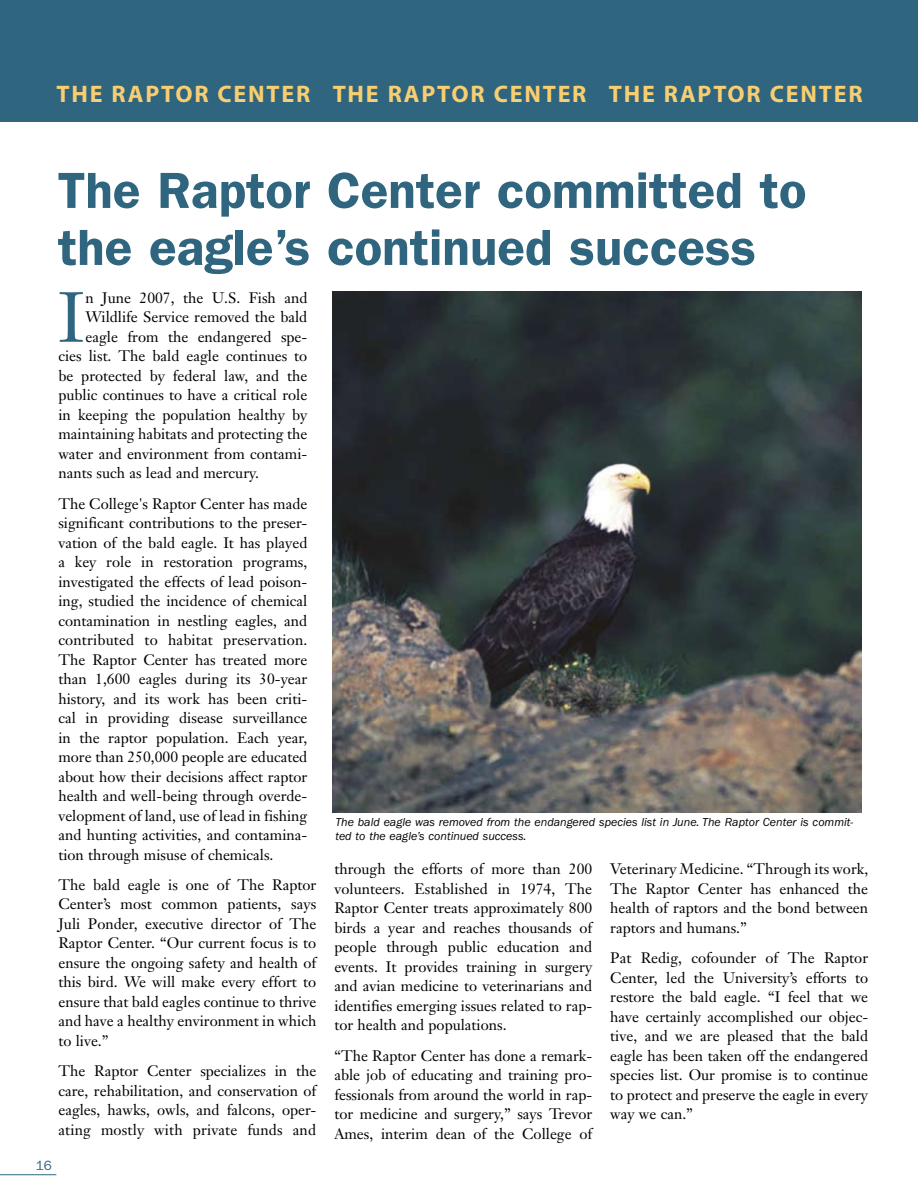
<style>
.page{position:relative;width:918px;height:1188px;background:#fff}
.page>*{position:absolute;margin:0;border:0;box-sizing:border-box;transform-origin:0 0}
.t1{font:69.75px "Janson Text";color:#2f657e}
.t2{font:600 51px/57px "Franklin Gothic";color:#2f657e}
.t3{font:700 24px "Myriad";letter-spacing:.075em;color:#f9ce71}
.t4{font:15px/19.5px "Janson Text";color:#000;text-align:justify}
.t5{font:13.5px "Franklin Gothic";color:#2f657e}
.t6{font:italic 12px/14.4px "Franklin Gothic";color:#000}
</style>
<div class="page">
<div style="left:0;top:0;width:918px;height:122px;background:#2f657e"></div>
<hr style="left:0;top:1174px;width:56px;height:1px;background:#2f657e">
<img style="left:333px;top:291px;width:528px;height:521px">
<h3 class="t3" style="left:57px;top:82px;width:808px">THE RAPTOR CENTER THE RAPTOR CENTER THE RAPTOR CENTER</h3>
<h2 class="t2" style="left:58px;top:161px;width:750px">The Raptor Center committed to the eagle’s continued success</h2>
<h1 class="t1" style="left:58px;top:273px;width:27px">I</h1>
<p class="t4" style="left:86px;top:288px;width:223px">n June 2007, the U.S. Fish and</p>
<p class="t4" style="left:86px;top:307px;width:223px">Wildlife Service removed the bald</p>
<p class="t4" style="left:86px;top:327px;width:223px">eagle from the endangered spe-</p>
<p class="t4" style="left:58px;top:346px;width:250px">cies list. The bald eagle continues to</p>
<p class="t4" style="left:58px;top:366px;width:250px">be protected by federal law, and the</p>
<p class="t4" style="left:58px;top:385px;width:250px">public continues to have a critical role</p>
<p class="t4" style="left:58px;top:405px;width:250px">in keeping the population healthy by</p>
<p class="t4" style="left:58px;top:424px;width:250px">maintaining habitats and protecting the</p>
<p class="t4" style="left:58px;top:444px;width:250px">water and environment from contami-</p>
<p class="t4" style="left:58px;top:463px;width:202px">nants such as lead and mercury.</p>
<p class="t4" style="left:58px;top:493px;width:251px">The College's Raptor Center has made significant contributions to the preser&shy;vation of the bald eagle. It has played a key role in restoration programs, investigated the effects of lead poison&shy;ing, studied the incidence of chemical contamination in nestling eagles, and contributed to habitat preservation.<br>The Raptor Center has treated more than 1,600 eagles during its 30-year history, and its work has been criti&shy;cal in providing disease surveillance in the raptor population. Each year, more than 250,000 people are educated about how their decisions affect raptor health and well-being through overde&shy;velopment of land, use of lead in fishing and hunting activities, and contamina&shy;tion through misuse of chemicals.</p>
<p class="t4" style="left:58px;top:875px;width:259px">The bald eagle is one of The Raptor Center’s most common patients, says Juli Ponder, executive director of The Raptor Center. “Our current focus is to ensure the ongoing safety and health of this bird. We will make every effort to ensure that bald eagles continue to thrive and have a healthy environment in which to live.”</p>
<p class="t4" style="left:58px;top:1061px;width:259px">The Raptor Center specializes in the care, rehabilitation, and conservation of eagles, hawks, owls, and falcons, oper&shy;ating mostly with private funds and</p>
<p class="t5" style="left:36px;top:1158px;width:18px">16</p>
<p class="t6" style="left:335px;top:815px;width:520px">The bald eagle was removed from the endangered species list in June. The Raptor Center is commit&shy;ted to the eagle’s continued success.</p>
<p class="t4" style="left:334px;top:859px;width:259px">through the efforts of more than 200 volunteers. Established in 1974, The Raptor Center treats approximately 800 birds a year and reaches thousands of people through public education and events. It provides training in surgery and avian medicine to veterinarians and identifies emerging issues related to rap&shy;tor health and populations.</p>
<p class="t4" style="left:334px;top:1045px;width:259px">“The Raptor Center has done a remark&shy;able job of educating and training pro&shy;fessionals from around the world in rap&shy;tor medicine and surgery,” says Trevor Ames, interim dean of the College of</p>
<p class="t4" style="left:610px;top:859px;width:259px">Veterinary Medicine. “Through its work, The Raptor Center has enhanced the health of raptors and the bond between raptors and humans.”</p>
<p class="t4" style="left:610px;top:948px;width:259px">Pat Redig, cofounder of The Raptor Center, led the University’s efforts to restore the bald eagle. “I feel that we have certainly accomplished our objec&shy;tive, and we are pleased that the bald eagle has been taken off the endangered species list. Our promise is to continue to protect and preserve the eagle in every way we can.”</p>
</div>
